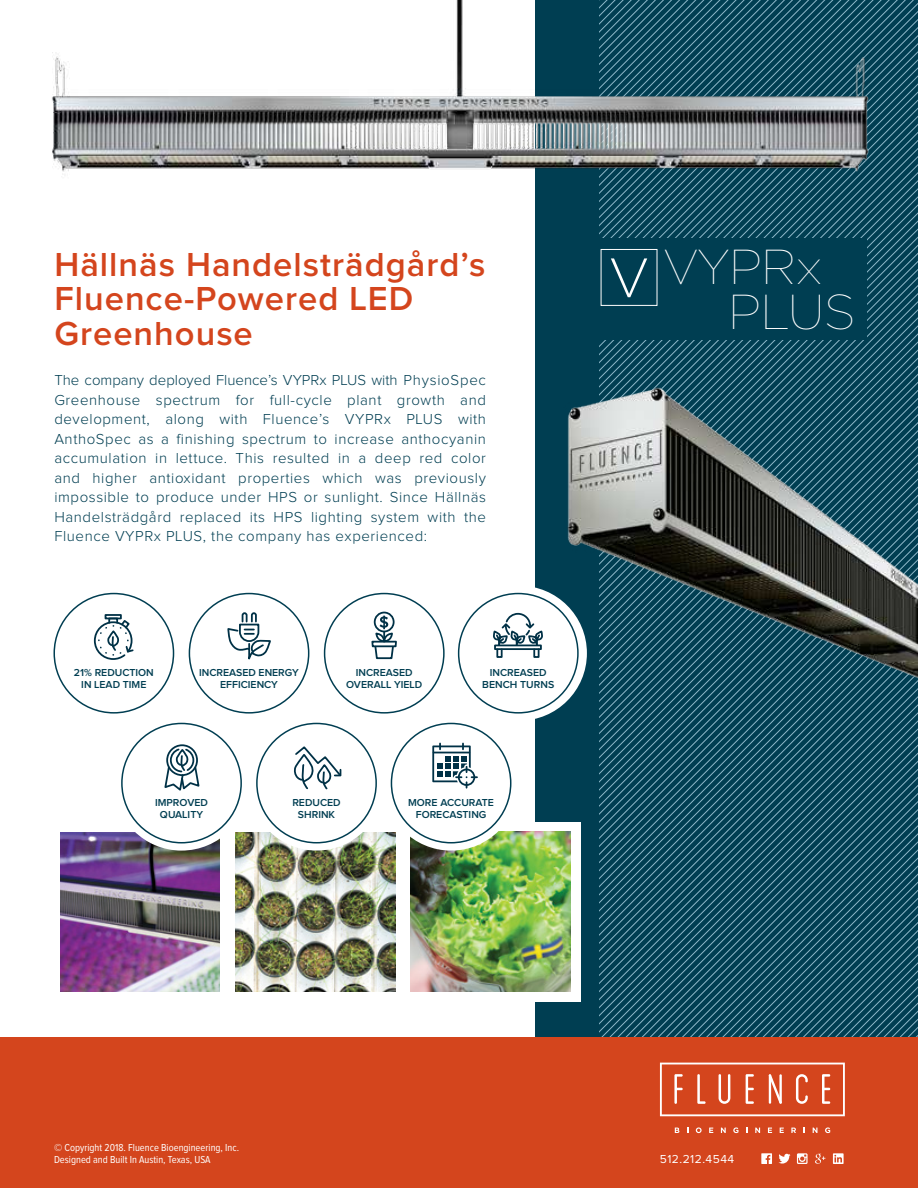
<style>
.page{position:relative;width:918px;height:1188px;background:#fff}
.page>*{position:absolute;margin:0;border:0;box-sizing:border-box;transform-origin:0 0}
.t1{font:100 49.05px/45px "Gotham";letter-spacing:-.01em;color:#fff}
.t2{font:600 34.5px/34.5px "Proxima Nova";letter-spacing:.03em;color:#d4451d}
.t3{font:300 15px/19.5px "Proxima Nova";letter-spacing:.04em;color:#003e52;text-align:justify}
.t4{font:12px "Proxima Nova";letter-spacing:.04em;color:#fff}
.t5{font:600 10.5px/12px "Proxima Nova";color:#003e52;text-align:center}
.t6{font:10.5px/12.6px "Proxima Nova Cond";color:#fff}
.s1{font-weight:300;font-size:55.05px}
</style>
<div class="page">
<svg style="left:536px;top:0;width:382px;height:1086px;background:#114c60"></svg>
<svg style="left:692px;top:198px;width:16px;height:840px;background:#195366"></svg>
<svg style="left:740px;top:198px;width:16px;height:840px;background:#195366"></svg>
<svg style="left:756px;top:198px;width:8px;height:840px;background:#195366"></svg>
<svg style="left:764px;top:198px;width:8px;height:840px;background:#195366"></svg>
<svg style="left:772px;top:198px;width:8px;height:840px;background:#195366"></svg>
<svg style="left:780px;top:198px;width:17px;height:840px;background:#195366"></svg>
<svg style="left:797px;top:198px;width:8px;height:840px;background:#195366"></svg>
<svg style="left:805px;top:198px;width:8px;height:840px;background:#195366"></svg>
<svg style="left:813px;top:198px;width:8px;height:840px;background:#195366"></svg>
<svg style="left:821px;top:198px;width:8px;height:840px;background:#195366"></svg>
<svg style="left:829px;top:198px;width:8px;height:840px;background:#195366"></svg>
<svg style="left:837px;top:198px;width:8px;height:840px;background:#195366"></svg>
<svg style="left:845px;top:198px;width:8px;height:840px;background:#195366"></svg>
<svg style="left:853px;top:198px;width:8px;height:840px;background:#195366"></svg>
<svg style="left:861px;top:198px;width:8px;height:840px;background:#185265"></svg>
<svg style="left:869px;top:198px;width:8px;height:840px;background:#195366"></svg>
<svg style="left:877px;top:0;width:41px;height:1038px;background:#185366"></svg>
<div style="left:0;top:1038px;width:918px;height:150px;background:#d4451d"></div>
<img style="left:535px;top:385px;width:383px;height:312px">
<div style="left:593px;top:238px;width:273px;height:102px;background:#003e52"></div>
<div style="left:601px;top:249px;width:56px;height:57px;border:1px solid #fff"></div>
<div style="left:401px;top:822px;width:180px;height:180px;background:#fff"></div>
<img style="left:60px;top:832px;width:160px;height:160px">
<img style="left:236px;top:832px;width:159px;height:160px">
<img style="left:411px;top:832px;width:159px;height:159px">
<div style="left:114px;top:716px;width:135px;height:135px;background:#fff;border-radius:50%"></div>
<div style="left:249px;top:716px;width:135px;height:135px;background:#fff;border-radius:50%"></div>
<div style="left:384px;top:716px;width:135px;height:135px;background:#fff;border-radius:50%"></div>
<svg style="left:761px;top:1153px;width:11px;height:11px"></svg>
<svg style="left:815px;top:1154px;width:10px;height:10px"></svg>
<svg style="left:797px;top:1153px;width:11px;height:11px"></svg>
<svg style="left:778px;top:1154px;width:13px;height:10px"></svg>
<svg style="left:833px;top:1153px;width:11px;height:11px"></svg>
<svg style="left:660px;top:1063px;width:185px;height:53px"></svg>
<svg style="left:675px;top:1128px;width:4px;height:5px"></svg>
<svg style="left:696px;top:1127px;width:6px;height:6px"></svg>
<svg style="left:709px;top:1128px;width:4px;height:5px"></svg>
<svg style="left:721px;top:1128px;width:5px;height:5px"></svg>
<svg style="left:733px;top:1127px;width:5px;height:6px"></svg>
<svg style="left:755px;top:1128px;width:5px;height:5px"></svg>
<svg style="left:768px;top:1128px;width:4px;height:5px"></svg>
<svg style="left:780px;top:1128px;width:4px;height:5px"></svg>
<svg style="left:791px;top:1128px;width:5px;height:5px"></svg>
<svg style="left:813px;top:1128px;width:4px;height:5px"></svg>
<svg style="left:825px;top:1127px;width:5px;height:6px"></svg>
<div style="left:166px;top:744px;width:32px;height:32px;border:2px solid #003146;border-radius:50%"></div>
<svg style="left:164px;top:747px;width:36px;height:44px"></svg>
<div style="left:121px;top:723px;width:121px;height:120px;border:2px solid #003e52;border-radius:50%"></div>
<svg style="left:294px;top:746px;width:48px;height:44px"></svg>
<div style="left:256px;top:723px;width:121px;height:120px;border:2px solid #003e52;border-radius:50%"></div>
<svg style="left:432px;top:743px;width:45px;height:45px"></svg>
<hr style="left:434px;top:752px;width:35px;height:1px;background:#003146">
<div style="left:391px;top:723px;width:120px;height:120px;border:2px solid #003e52;border-radius:50%"></div>
<div style="left:105px;top:614px;width:17px;height:5px;border:2px solid #003146"></div>
<svg style="left:93px;top:618px;width:41px;height:42px"></svg>
<div style="left:53px;top:593px;width:121px;height:121px;border:2px solid #003e52;border-radius:50%"></div>
<svg style="left:227px;top:612px;width:44px;height:48px"></svg>
<div style="left:189px;top:593px;width:120px;height:121px;border:2px solid #003e52;border-radius:50%"></div>
<div style="left:374px;top:612px;width:21px;height:20px;border:2px solid #003146;border-radius:50%"></div>
<div style="left:371px;top:641px;width:26px;height:6px;border:2px solid #003146"></div>
<svg style="left:373px;top:616px;width:22px;height:44px"></svg>
<div style="left:324px;top:593px;width:121px;height:121px;border:2px solid #003e52;border-radius:50%"></div>
<div style="left:452px;top:586px;width:135px;height:135px;background:#fff;border-radius:50%"></div>
<div style="left:494px;top:645px;width:48px;height:5px;border:2px solid #003146"></div>
<div style="left:496px;top:648px;width:7px;height:10px;border:2px solid #003146"></div>
<div style="left:533px;top:648px;width:7px;height:10px;border:2px solid #003146"></div>
<svg style="left:493px;top:612px;width:50px;height:34px"></svg>
<div style="left:458px;top:593px;width:121px;height:121px;border:2px solid #003e52;border-radius:50%"></div>
<img style="left:52px;top:0;width:831px;height:198px">
<h2 class="t2" style="left:54px;top:247px;width:433px">Hällnäs Handelsträdgård’s<br>Fluence-Powered LED<br>Greenhouse</h2>
<p class="t3" style="left:54px;top:370px;width:433px">The company deployed Fluence’s VYPRx PLUS with PhysioSpec Greenhouse spectrum for full-cycle plant growth and development, along with Fluence’s VYPRx PLUS with AnthoSpec as a finishing spectrum to increase anthocyanin accumulation in lettuce. This resulted in a deep red color and higher antioxidant properties which was previously impossible to produce under HPS or sunlight. Since Hällnäs Handelsträdgård replaced its HPS lighting system with the Fluence VYPRx PLUS, the company has experienced:</p>
<p class="t5" style="left:74px;top:667px;width:81px">21% REDUCTION<br>IN LEAD TIME</p>
<p class="t5" style="left:199px;top:666px;width:101px">INCREASED ENERGY<br>EFFICIENCY</p>
<p class="t5" style="left:346px;top:666px;width:78px">INCREASED<br>OVERALL YIELD</p>
<p class="t5" style="left:482px;top:666px;width:73px">INCREASED<br>BENCH TURNS</p>
<p class="t5" style="left:155px;top:797px;width:54px">IMPROVED<br>QUALITY</p>
<p class="t5" style="left:292px;top:796px;width:50px">REDUCED<br>SHRINK</p>
<p class="t5" style="left:408px;top:796px;width:87px">MORE ACCURATE<br>FORECASTING</p>
<h1 class="t1" style="left:728px;top:246px;width:129px;text-indent:-120px"><span class="s1">V</span> VYPRx<br>PLUS</h1>
<p class="t6" style="left:54px;top:1141px;width:187px">© Copyright 2018. Fluence Bioengineering, Inc.<br>Designed and Built In Austin, Texas, USA</p>
<p class="t4" style="left:660px;top:1154px;width:76px">512.212.4544</p>
</div>
